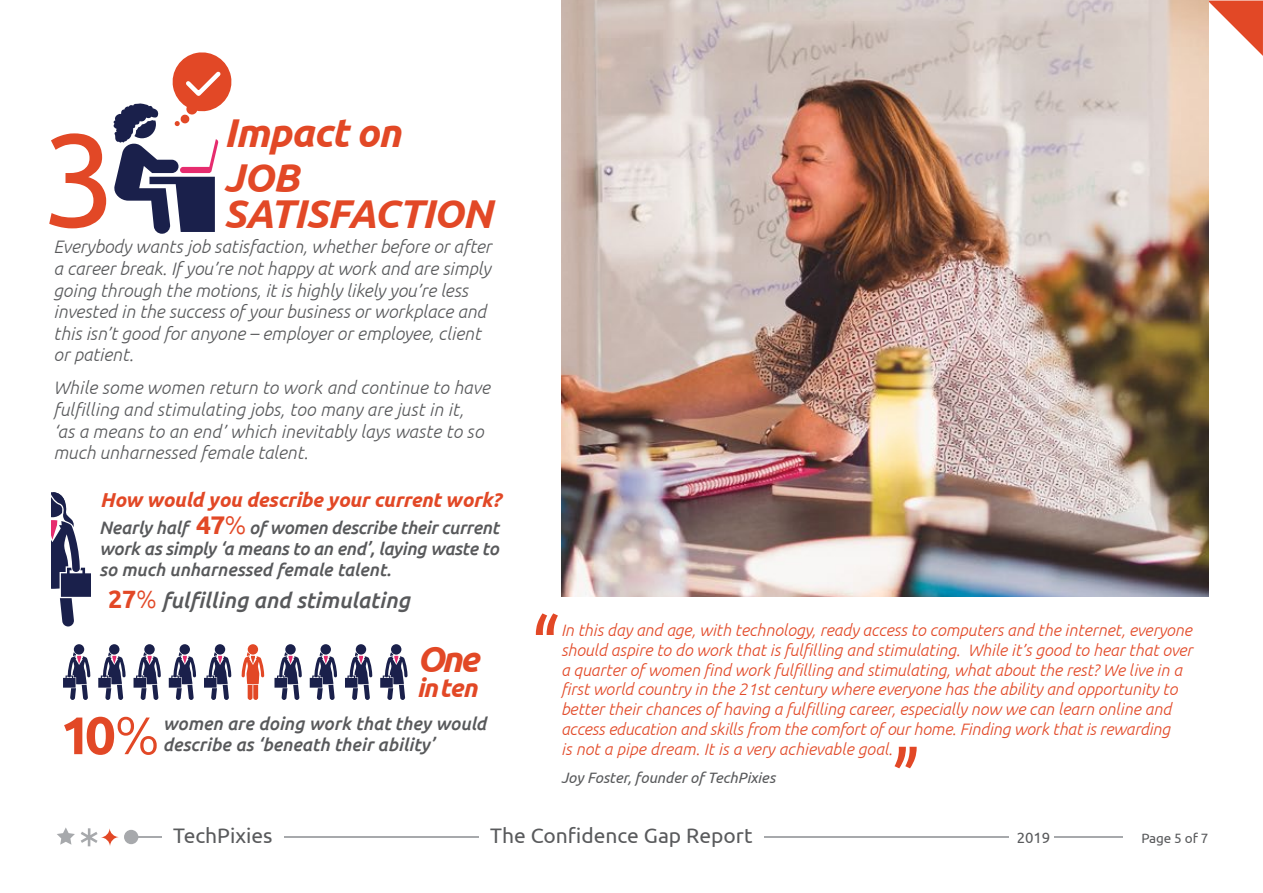
<style>
.page{position:relative;width:1263px;height:893px;background:#fff}
.page>*{position:absolute;margin:0;border:0;box-sizing:border-box;transform-origin:0 0}
.t1{font:700 52.8px "Ubuntu";color:#e24826;scale:1.04 1}
.t2{font:italic 700 40.2px/45px "Ubuntu";letter-spacing:-.025em;color:#e24826}
.t3{font:italic 700 36.45px "Ubuntu";color:#e24826}
.t4{font:italic 700 25.95px "Ubuntu";letter-spacing:-.03em;color:#e24826}
.t5{font:italic 500 22.05px "Ubuntu";color:#58595b}
.t6{font:21px "Ubuntu";color:#595a5c}
.t7{font:italic 700 20.1px "Ubuntu";letter-spacing:-.01em;color:#e24826}
.t8{font:italic 500 18.15px/21.3px "Ubuntu";color:#58595b}
.t9{font:italic 300 18px/21.6px "Ubuntu";color:#58595b}
.t10{font:italic 500 18px/21px "Ubuntu";color:#58595b;text-align:justify}
.t11{font:italic 300 16.5px/19.8px "Ubuntu";color:#e24826}
.t12{font:italic 15px "Ubuntu";color:#58595b}
.t13{font:15px "Ubuntu";color:#58595b}
.t14{font:13.5px "Ubuntu";letter-spacing:-.01em;color:#58595b}
.s1{font-weight:700;font-style:normal;font-size:25.5px;color:#e24826}
.s2{font-weight:300;font-style:normal;font-size:25.5px;color:#e24826}
.s3{font-weight:700;font-style:normal;font-size:25.05px;color:#e24826}
.s4{font-weight:300;font-style:normal;font-size:25.05px;color:#e24826}
.s5{font-weight:300}
</style>
<div class="page">
<svg style="left:1208px;top:1px;width:55px;height:55px"></svg>
<svg style="left:100px;top:828px;width:19px;height:19px"></svg>
<svg style="left:57px;top:827px;width:18px;height:18px"></svg>
<div style="left:124px;top:830px;width:14px;height:14px;background:#a7a9ac;border-radius:50%"></div>
<svg style="left:81px;top:828px;width:17px;height:18px"></svg>
<svg style="left:536px;top:613px;width:22px;height:22px"></svg>
<svg style="left:894px;top:747px;width:23px;height:21px"></svg>
<hr style="left:129px;top:836px;width:994px;height:2px;background:#a7a9ac">
<svg style="left:242px;top:652px;width:22px;height:48px"></svg>
<div style="left:248px;top:644px;width:10px;height:11px;background:#e24826;border-radius:50%"></div>
<div style="left:74px;top:644px;width:10px;height:11px;background:#1a204b;border-radius:50%"></div>
<svg style="left:63px;top:652px;width:27px;height:48px"></svg>
<div style="left:285px;top:644px;width:11px;height:11px;background:#1a204b;border-radius:50%"></div>
<svg style="left:274px;top:652px;width:28px;height:48px"></svg>
<div style="left:321px;top:644px;width:10px;height:11px;background:#1a204b;border-radius:50%"></div>
<svg style="left:310px;top:652px;width:27px;height:48px"></svg>
<div style="left:356px;top:644px;width:10px;height:11px;background:#1a204b;border-radius:50%"></div>
<svg style="left:345px;top:652px;width:27px;height:48px"></svg>
<div style="left:391px;top:644px;width:10px;height:11px;background:#1a204b;border-radius:50%"></div>
<svg style="left:380px;top:652px;width:28px;height:48px"></svg>
<div style="left:109px;top:644px;width:10px;height:11px;background:#1a204b;border-radius:50%"></div>
<svg style="left:98px;top:652px;width:28px;height:48px"></svg>
<div style="left:144px;top:644px;width:11px;height:11px;background:#1a204b;border-radius:50%"></div>
<svg style="left:134px;top:652px;width:27px;height:48px"></svg>
<div style="left:180px;top:644px;width:10px;height:11px;background:#1a204b;border-radius:50%"></div>
<svg style="left:169px;top:652px;width:27px;height:48px"></svg>
<div style="left:215px;top:644px;width:10px;height:11px;background:#1a204b;border-radius:50%"></div>
<svg style="left:204px;top:652px;width:27px;height:48px"></svg>
<img style="left:561px;top:0;width:647px;height:596px">
<div style="left:479px;top:822px;width:285px;height:26px;background:#fff"></div>
<div style="left:162px;top:818px;width:122px;height:37px;background:#fff"></div>
<div style="left:1009px;top:824px;width:45px;height:26px;background:#fff"></div>
<svg style="left:51px;top:492px;width:40px;height:134px"></svg>
<svg style="left:49px;top:52px;width:183px;height:182px"></svg>
<h2 class="t2" style="left:224px;top:109px;width:178px">Impact on<br>JOB</h2>
<h2 class="t2" style="left:224px;top:190px;width:270px">SATISFACTION</h2>
<p class="t9" style="left:54px;top:236px;width:439px">Everybody wants job satisfaction, whether before or after a career break. If you’re not happy at work and are simply going through the motions, it is highly likely you’re less invested in the success of your business or workplace and this isn’t good for anyone – employer or employee, client or patient.</p>
<p class="t9" style="left:54px;top:377px;width:438px">While some women return to work and continue to have fulfilling and stimulating jobs, too many are just in it,<br>‘as a means to an end’ which inevitably lays waste to so much unharnessed female talent.</p>
<p class="t7" style="left:100px;top:488px;width:402px">How would you describe your current work?</p>
<p class="t10" style="left:99px;top:516px;width:401px">Nearly half <span class="s1">47</span><span class="s2">%</span>of women describe their current work as simply ‘a means to an end’, laying waste to so much unharnessed female talent.</p>
<h3 class="t5" style="left:108px;top:587px;width:303px"><span class="s3">27</span><span class="s4">%</span> fulfilling and stimulating</h3>
<h3 class="t3" style="left:417px;top:637px;width:63px">One</h3>
<h3 class="t4" style="left:417px;top:672px;width:62px">inten</h3>
<p class="t8" style="left:163px;top:712px;width:325px">women are doing work that they would describe as ‘beneath their ability’</p>
<h1 class="t1" style="left:60px;top:703px;width:97px">10<span class="s5">%</span></h1>
<p class="t11" style="left:561px;top:620px;width:633px">In this day and age, with technology, ready access to computers and the internet, everyone should aspire to do work that is fulfilling and stimulating. While it’s good to hear that over a quarter of women find work fulfilling and stimulating, what about the rest? We live in a first world country in the 21st century where everyone has the ability and opportunity to better their chances of having a fulfilling career, especially now we can learn online and access education and skills from the comfort of our home. Finding work that is rewarding<br>is not a pipe dream. It is a very achievable goal.</p>
<p class="t12" style="left:561px;top:769px;width:216px">Joy Foster, founder of TechPixies</p>
<p class="t6" style="left:490px;top:823px;width:264px">The Confidence Gap Report</p>
<p class="t6" style="left:173px;top:823px;width:101px">TechPixies</p>
<p class="t13" style="left:1017px;top:829px;width:35px">2019</p>
<p class="t14" style="left:1141px;top:830px;width:69px">Page 5 of 7</p>
</div>
